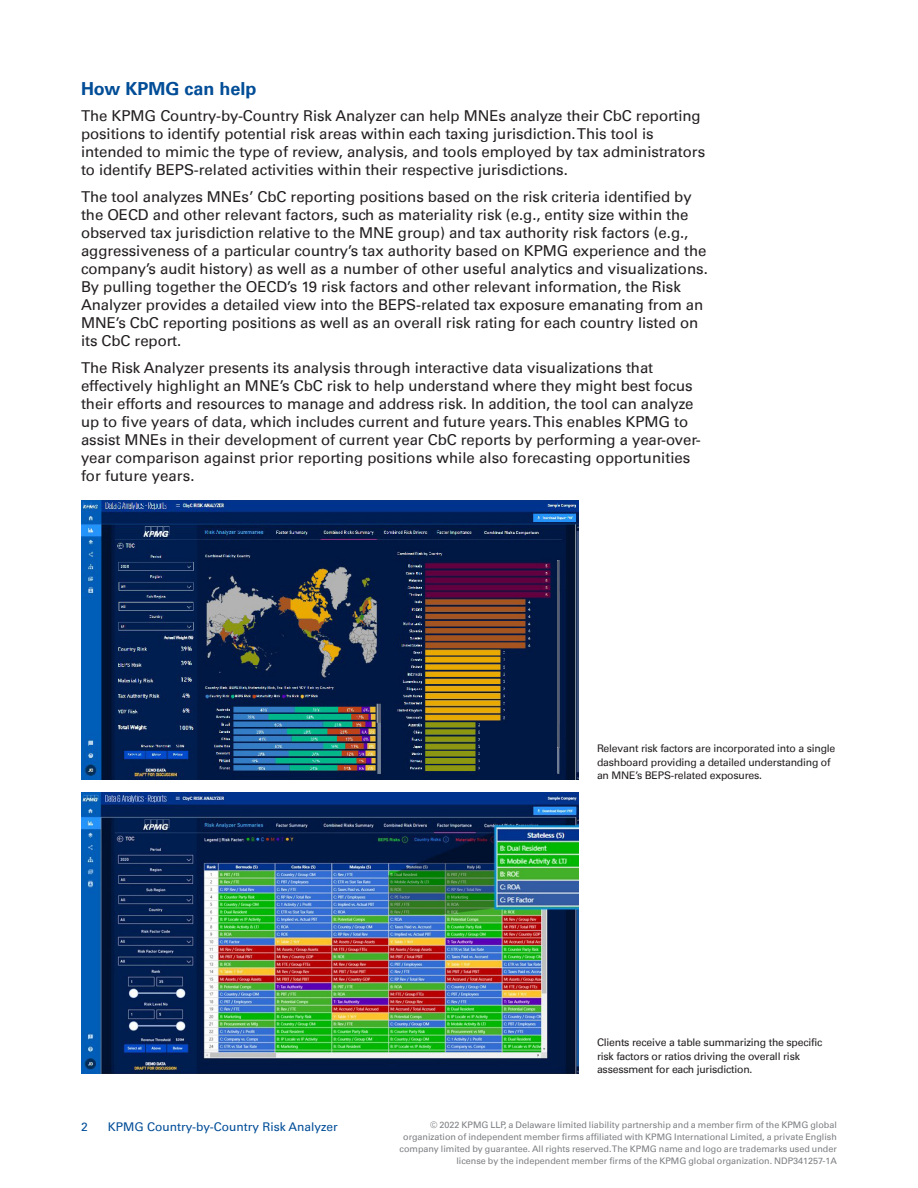
<style>
.page{position:relative;width:918px;height:1188px;background:#fff}
.page>*{position:absolute;margin:0;border:0;box-sizing:border-box;transform-origin:0 0}
.t1{font:700 18px "Univers 65";color:#014d97}
.t2{font:15px/18px "Univers 55 Roman";letter-spacing:-.005em;color:#231f20}
.t3{font:12px "Univers 55 Roman";color:#014d97}
.t4{font:10.5px/13.5px "Univers 55 Roman";letter-spacing:-.02em;color:#231f20}
.t5{font:9px/12px "Univers 55 Roman";color:#7c7e81;text-align:right}
</style>
<div class="page">
<img style="left:81px;top:501px;width:498px;height:278px">
<img style="left:81px;top:792px;width:498px;height:281px">
<p class="t1" style="left:81px;top:78px;width:177px">How KPMG can help</p>
<p class="t2" style="left:81px;top:107px;width:626px">The KPMG Country-by-Country Risk Analyzer can help MNEs analyze their CbC reporting positions to identify potential risk areas within each taxing jurisdiction. This tool is intended to mimic the type of review, analysis, and tools employed by tax administrators to identify BEPS-related activities within their respective jurisdictions.</p>
<p class="t2" style="left:81px;top:188px;width:628px">The tool analyzes MNEs’ CbC reporting positions based on the risk criteria identified by the OECD and other relevant factors, such as materiality risk (e.g., entity size within the observed tax jurisdiction relative to the MNE group) and tax authority risk factors (e.g., aggressiveness of a particular country’s tax authority based on KPMG experience and the company’s audit history) as well as a number of other useful analytics and visualizations.<br>By pulling together the OECD’s 19 risk factors and other relevant information, the Risk Analyzer provides a detailed view into the BEPS-related tax exposure emanating from an MNE’s CbC reporting positions as well as an overall risk rating for each country listed on its CbC report.</p>
<p class="t2" style="left:81px;top:359px;width:621px">The Risk Analyzer presents its analysis through interactive data visualizations that effectively highlight an MNE’s CbC risk to help understand where they might best focus their efforts and resources to manage and address risk. In addition, the tool can analyze up to five years of data, which includes current and future years. This enables KPMG to assist MNEs in their development of current year CbC reports by performing a year-over&shy;year comparison against prior reporting positions while also forecasting opportunities for future years.</p>
<p class="t4" style="left:597px;top:742px;width:240px">Relevant risk factors are incorporated into a single dashboard providing a detailed understanding of an MNE’s BEPS-related exposures.</p>
<p class="t4" style="left:597px;top:1036px;width:227px">Clients receive a table summarizing the specific risk factors or ratios driving the overall risk assessment for each jurisdiction.</p>
<p class="t3" style="left:81px;top:1120px;width:8px">2</p>
<p class="t3" style="left:108px;top:1120px;width:231px">KPMG Country-by-Country Risk Analyzer</p>
<p class="t5" style="left:400px;top:1119px;width:439px">© 2022 KPMG LLP, a Delaware limited liability partnership and a member firm of the KPMG global organization of independent member firms affiliated with KPMG International Limited, a private English company limited by guarantee. All rights reserved. The KPMG name and logo are trademarks used under license by the independent member firms of the KPMG global organization. NDP341257-1A</p>
</div>
